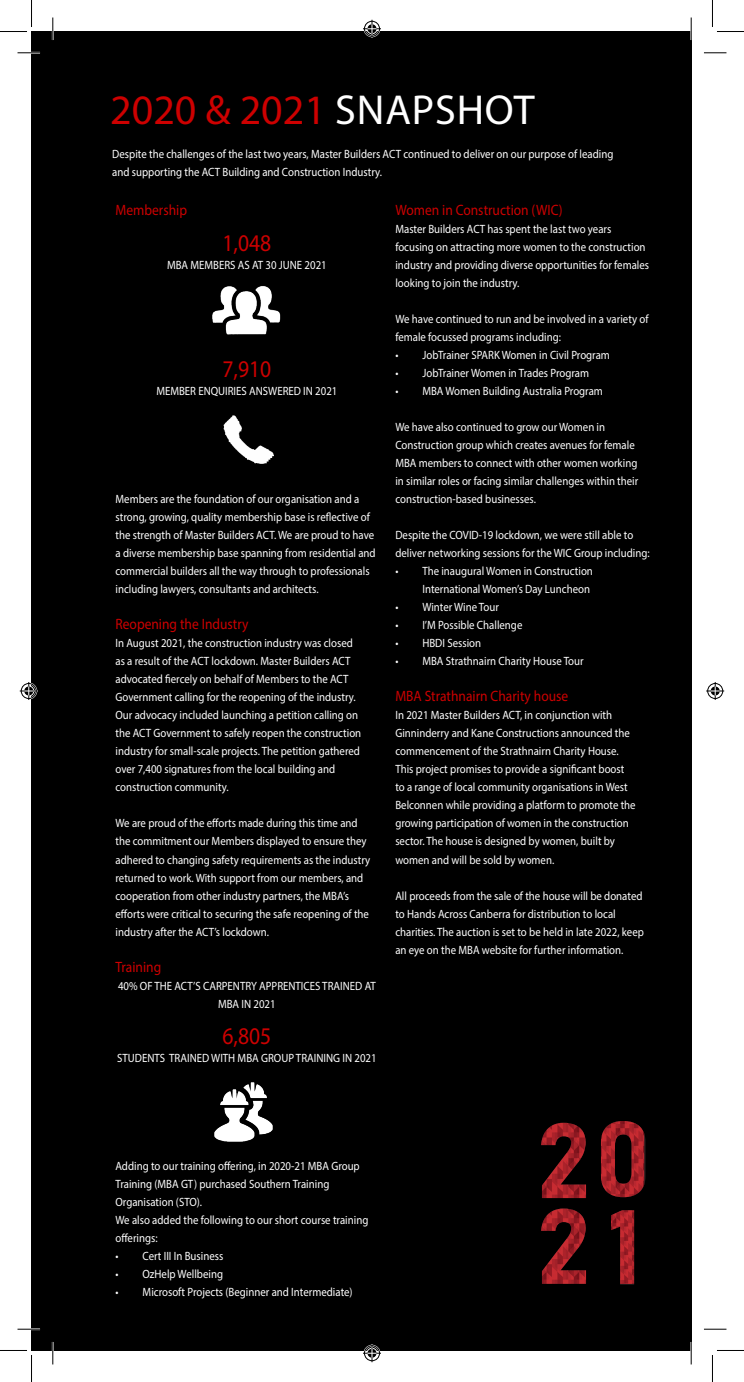
<style>
.page{position:relative;width:744px;height:1382px;background:#fff}
.page>*{position:absolute;margin:0;border:0;box-sizing:border-box;transform-origin:0 0}
.t1{font:42px "Myriad Pro";color:#cd0000}
.t2{font:24px "Myriad Pro";color:#cd0000;scale:.9 1}
.t3{font:15px "Myriad Pro";color:#cd0000;scale:.9 1}
.t4{font:12px/18px "Myriad Pro";color:#fff;scale:.9 1}
.s1{color:#fff}
</style>
<div class="page">
<div style="left:32px;top:31px;width:659px;height:1319px;background:#000"></div>
<svg style="left:610px;top:1283px;width:24px;height:1px"></svg>
<img style="left:610px;top:1209px;width:24px;height:74px">
<svg style="left:644px;top:1120px;width:1px;height:76px"></svg>
<img style="left:600px;top:1120px;width:44px;height:76px">
<img style="left:541px;top:1122px;width:45px;height:75px">
<img style="left:541px;top:1208px;width:45px;height:75px">
<img style="left:199px;top:277px;width:93px;height:70px">
<img style="left:179px;top:392px;width:135px;height:94px">
<img style="left:214px;top:1082px;width:58px;height:59px">
<hr style="left:18px;top:52px;width:22px;height:2px;background:#fff">
<hr style="left:18px;top:1327px;width:22px;height:2px;background:#fff">
<hr style="left:52px;top:18px;width:2px;height:22px;background:#fff">
<hr style="left:52px;top:1341px;width:2px;height:23px;background:#fff">
<svg style="left:18px;top:53px;width:22px;height:1px"></svg>
<svg style="left:704px;top:53px;width:22px;height:1px"></svg>
<svg style="left:18px;top:1328px;width:22px;height:1px"></svg>
<svg style="left:704px;top:1328px;width:22px;height:1px"></svg>
<svg style="left:53px;top:18px;width:1px;height:22px"></svg>
<svg style="left:53px;top:1341px;width:1px;height:23px"></svg>
<svg style="left:690px;top:18px;width:1px;height:22px"></svg>
<svg style="left:690px;top:1341px;width:1px;height:23px"></svg>
<svg style="left:0;top:0;width:32px;height:32px"></svg>
<svg style="left:0;top:1349px;width:32px;height:32px"></svg>
<svg style="left:712px;top:0;width:31px;height:32px"></svg>
<svg style="left:712px;top:1350px;width:31px;height:31px"></svg>
<svg style="left:363px;top:20px;width:18px;height:18px"></svg>
<svg style="left:363px;top:1343px;width:18px;height:18px"></svg>
<svg style="left:20px;top:682px;width:18px;height:18px"></svg>
<svg style="left:706px;top:682px;width:18px;height:18px"></svg>
<h1 class="t1" style="left:110px;top:84px;width:426px">2020 &amp; 2021 <span class="s1">SNAPSHOT</span></h1>
<p class="t4" style="left:112px;top:145px;width:558px">Despite the challenges of the last two years, Master Builders ACT continued to deliver on our purpose of leading and supporting the ACT Building and Construction Industry.</p>
<p class="t3" style="left:395px;top:201px;width:187px">Women in Construction (WIC)</p>
<p class="t4" style="left:395px;top:220px;width:283px">Master Builders ACT has spent the last two years focusing on attracting more women to the construction industry and providing diverse opportunities for females looking to join the industry.</p>
<p class="t4" style="left:395px;top:310px;width:283px">We have continued to run and be involved in a variety of female focussed programs including:</p>
<p class="t4" style="left:395px;top:346px;width:240px">• JobTrainer SPARK Women in Civil Program</p>
<p class="t4" style="left:395px;top:364px;width:217px">• JobTrainer Women in Trades Program</p>
<p class="t4" style="left:395px;top:382px;width:232px">• MBA Women Building Australia Program</p>
<p class="t4" style="left:395px;top:418px;width:271px">We have also continued to grow our Women in Construction group which creates avenues for female MBA members to connect with other women working in similar roles or facing similar challenges within their construction-based businesses.</p>
<p class="t4" style="left:395px;top:526px;width:284px">Despite the COVID-19 lockdown, we were still able to deliver networking sessions for the WIC Group including:</p>
<p class="t4" style="left:395px;top:562px;width:221px;text-align:right">• The inaugural Women in Construction<br>International Women’s Day Luncheon</p>
<p class="t4" style="left:395px;top:598px;width:117px">• Winter Wine Tour</p>
<p class="t4" style="left:395px;top:616px;width:143px">• I’M Possible Challenge</p>
<p class="t4" style="left:395px;top:634px;width:97px">• HBDI Session</p>
<p class="t4" style="left:395px;top:652px;width:211px">• MBA Strathnairn Charity House Tour</p>
<p class="t3" style="left:395px;top:687px;width:194px">MBA Strathnairn Charity house</p>
<p class="t4" style="left:395px;top:706px;width:268px">In 2021 Master Builders ACT, in conjunction with Ginninderry and Kane Constructions announced the commencement of the Strathnairn Charity House.<br>This project promises to provide a significant boost to a range of local community organisations in West Belconnen while providing a platform to promote the growing participation of women in the construction sector. The house is designed by women, built by women and will be sold by women.</p>
<p class="t4" style="left:395px;top:886px;width:277px">All proceeds from the sale of the house will be donated to Hands Across Canberra for distribution to local charities. The auction is set to be held in late 2022, keep an eye on the MBA website for further information.</p>
<p class="t3" style="left:115px;top:201px;width:81px">Membership</p>
<h2 class="t2" style="left:222px;top:228px;width:56px">1,048</h2>
<p class="t4" style="left:167px;top:256px;width:179px">MBA MEMBERS AS AT 30 JUNE 2021</p>
<h2 class="t2" style="left:222px;top:354px;width:56px">7,910</h2>
<p class="t4" style="left:156px;top:382px;width:203px">MEMBER ENQUIRIES ANSWERED IN 2021</p>
<p class="t4" style="left:115px;top:490px;width:290px">Members are the foundation of our organisation and a strong, growing, quality membership base is reflective of the strength of Master Builders ACT. We are proud to have a diverse membership base spanning from residential and commercial builders all the way through to professionals including lawyers, consultants and architects.</p>
<p class="t3" style="left:115px;top:615px;width:149px">Reopening the Industry</p>
<p class="t4" style="left:115px;top:634px;width:274px">In August 2021, the construction industry was closed as a result of the ACT lockdown. Master Builders ACT advocated fiercely on behalf of Members to the ACT Government calling for the reopening of the industry.<br>Our advocacy included launching a petition calling on the ACT Government to safely reopen the construction industry for small-scale projects. The petition gathered over 7,400 signatures from the local building and construction community.</p>
<p class="t4" style="left:115px;top:814px;width:284px">We are proud of the efforts made during this time and the commitment our Members displayed to ensure they adhered to changing safety requirements as the industry returned to work. With support from our members, and cooperation from other industry partners, the MBA’s efforts were critical to securing the safe reopening of the industry after the ACT’s lockdown.</p>
<p class="t3" style="left:115px;top:957px;width:52px">Training</p>
<p class="t4" style="left:118px;top:976px;width:288px;text-align:center">40% OF THE ACT’S CARPENTRY APPRENTICES TRAINED AT<br>MBA IN 2021</p>
<h2 class="t2" style="left:222px;top:1020px;width:56px">6,805</h2>
<p class="t4" style="left:117px;top:1048px;width:290px">STUDENTS TRAINED WITH MBA GROUP TRAINING IN 2021</p>
<p class="t4" style="left:115px;top:1156px;width:282px">Adding to our training offering, in 2020-21 MBA Group Training (MBA GT) purchased Southern Training Organisation (STO).<br>We also added the following to our short course training offerings:</p>
<p class="t4" style="left:115px;top:1246px;width:121px">• Cert III In Business</p>
<p class="t4" style="left:115px;top:1264px;width:121px">• OzHelp Wellbeing</p>
<p class="t4" style="left:115px;top:1282px;width:265px">• Microsoft Projects (Beginner and Intermediate)</p>
</div>
